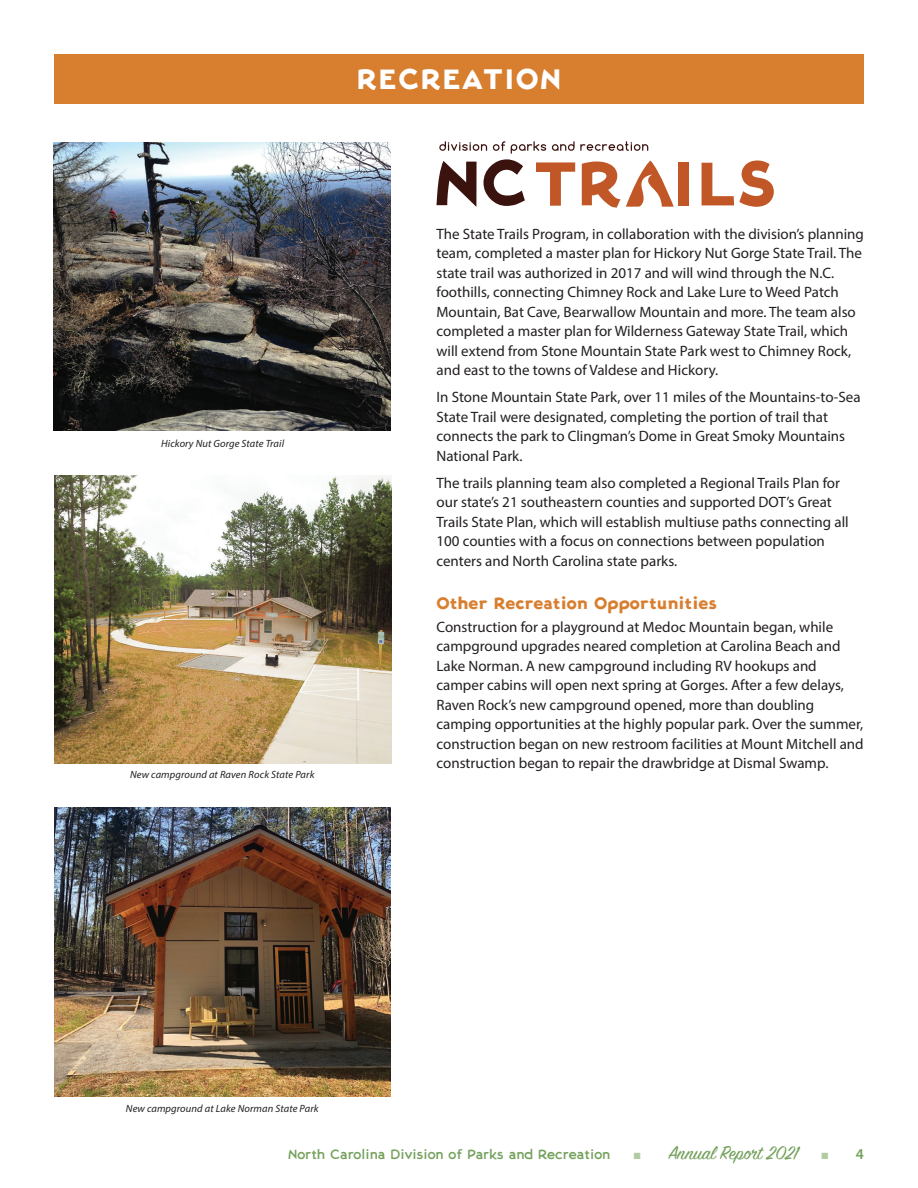
<style>
.page{position:relative;width:918px;height:1188px;background:#fff}
.page>*{position:absolute;margin:0;border:0;box-sizing:border-box;transform-origin:0 0}
.t1{font:800 28.5px "Naturally Wonderful";letter-spacing:.05em;color:#fff}
.t2{font:21px "Sign Painter House Script";color:#74a15c}
.t3{font:800 16.5px "Naturally Wonderful";color:#d87e2f}
.t4{font:15px/19.5px "Myriad Pro";color:#231f20}
.t5{font:600 15px "Myriad Pro";color:#74a15c}
.t6{font:700 13.5px "Naturally Wonderful";color:#74a15c}
.t7{font:italic 10.5px "Myriad Pro";letter-spacing:.01em;color:#231f20}
.s1{color:#b2caa2}
</style>
<div class="page">
<img style="left:54px;top:475px;width:338px;height:289px">
<div style="left:679px;top:162px;width:10px;height:43px;background:#c15727"></div>
<svg style="left:702px;top:161px;width:72px;height:46px"></svg>
<svg style="left:437px;top:141px;width:237px;height:67px"></svg>
<div style="left:54px;top:54px;width:810px;height:50px;background:#d87e2f"></div>
<img style="left:54px;top:142px;width:337px;height:288px">
<img style="left:54px;top:808px;width:337px;height:288px">
<h1 class="t1" style="left:357px;top:56px;width:206px">RECREATION</h1>
<p class="t7" style="left:161px;top:437px;width:124px">Hickory Nut Gorge State Trail</p>
<p class="t7" style="left:130px;top:768px;width:186px">New campground at Raven Rock State Park</p>
<p class="t4" style="left:436px;top:224px;width:429px">The State Trails Program, in collaboration with the division’s planning team, completed a master plan for Hickory Nut Gorge State Trail. The state trail was authorized in 2017 and will wind through the N.C. foothills, connecting Chimney Rock and Lake Lure to Weed Patch Mountain, Bat Cave, Bearwallow Mountain and more. The team also completed a master plan for Wilderness Gateway State Trail, which will extend from Stone Mountain State Park west to Chimney Rock, and east to the towns of Valdese and Hickory.</p>
<p class="t4" style="left:436px;top:387px;width:426px">In Stone Mountain State Park, over 11 miles of the Mountains-to-Sea State Trail were designated, completing the portion of trail that connects the park to Clingman’s Dome in Great Smoky Mountains National Park.</p>
<p class="t4" style="left:436px;top:473px;width:414px">The trails planning team also completed a Regional Trails Plan for our state’s 21 southeastern counties and supported DOT’s Great Trails State Plan, which will establish multiuse paths connecting all 100 counties with a focus on connections between population centers and North Carolina state parks.</p>
<p class="t3" style="left:436px;top:590px;width:282px">Other Recreation Opportunities</p>
<p class="t4" style="left:436px;top:617px;width:429px">Construction for a playground at Medoc Mountain began, while campground upgrades neared completion at Carolina Beach and Lake Norman. A new campground including RV hookups and camper cabins will open next spring at Gorges. After a few delays, Raven Rock’s new campground opened, more than doubling camping opportunities at the highly popular park. Over the summer, construction began on new restroom facilities at Mount Mitchell and construction began to repair the drawbridge at Dismal Swamp.</p>
<p class="t7" style="left:126px;top:1102px;width:194px">New campground at Lake Norman State Park</p>
<p class="t6" style="left:288px;top:1145px;width:324px">North Carolina Division of Parks and Recreation</p>
<h2 class="t2" style="left:634px;top:1140px;width:166px"><span class="s1">■</span> Annual Report 2021</h2>
<p class="t5" style="left:821px;top:1145px;width:44px"><span class="s1">■</span> 4</p>
</div>
